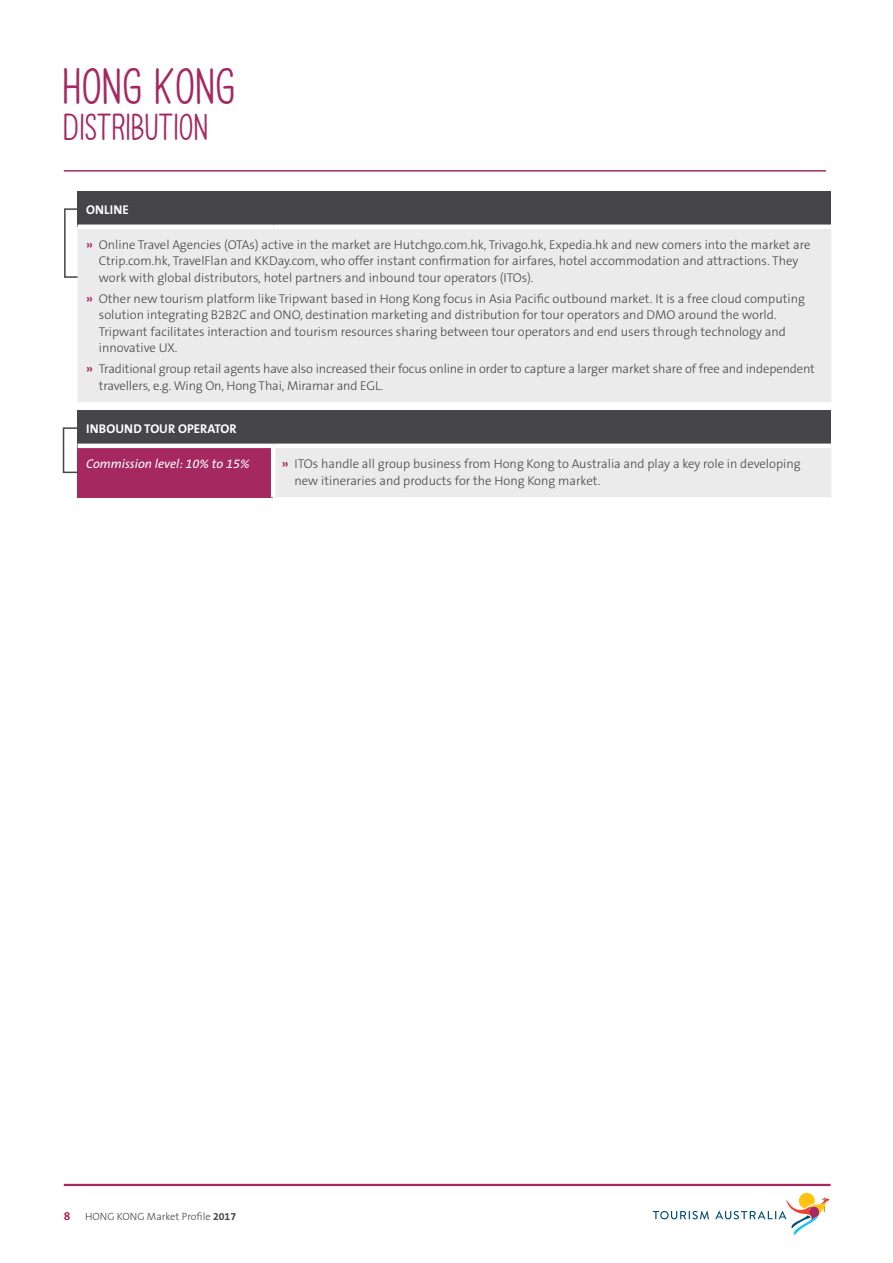
<style>
.page{position:relative;width:893px;height:1263px;background:#fff}
.page>*{position:absolute;margin:0;border:0;box-sizing:border-box;transform-origin:0 0}
.t1{font:700 45px "TAHAVEANICEDAY Basic";color:#a52960}
.t2{font:700 33px "TAHAVEANICEDAY Basic";color:#a52960}
.t3{font:300 12.75px/16.5px "The Sans B3";color:#464547}
.t4{font:700 12.75px "The Sans B7";color:#fff}
.t5{font:italic 12.75px "The Sans B5 Plain";color:#fff}
.t6{font:300 10.5px "The Sans B3";color:#464547}
.s1{font-family:"The Sans B7";font-weight:700;color:#a52960}
.s2{font-family:"The Sans B7";font-weight:700;font-size:12px;color:#a52960}
.s3{font-family:"The Sans B7";font-weight:700}
</style>
<div class="page">
<hr style="left:64px;top:1184px;width:767px;height:2px;background:#a52960">
<svg style="left:653px;top:1211px;width:56px;height:8px"></svg>
<svg style="left:715px;top:1193px;width:114px;height:42px"></svg>
<hr style="left:64px;top:170px;width:762px;height:2px;background:#a52960">
<div style="left:63px;top:427px;width:30px;height:46px;border:2px solid #464547"></div>
<div style="left:64px;top:208px;width:31px;height:70px;border:2px solid #464547"></div>
<div style="left:78px;top:192px;width:753px;height:35px;background:#464547"></div>
<div style="left:78px;top:229px;width:753px;height:268px;background:#ebebec"></div>
<div style="left:78px;top:411px;width:753px;height:35px;background:#464547"></div>
<div style="left:78px;top:446px;width:195px;height:51px;background:#a52960"></div>
<hr style="left:78px;top:225px;width:195px;height:4px;background:#fff">
<hr style="left:273px;top:225px;width:558px;height:4px;background:#fff">
<hr style="left:78px;top:444px;width:195px;height:4px;background:#fff">
<hr style="left:273px;top:444px;width:558px;height:4px;background:#fff">
<hr style="left:271px;top:448px;width:4px;height:49px;background:#fff">
<h1 class="t1" style="left:64px;top:60px;width:176px">HONG KONG</h1>
<h2 class="t2" style="left:64px;top:107px;width:147px">DISTRIBUTION</h2>
<p class="t4" style="left:86px;top:203px;width:44px">ONLINE</p>
<p class="t3" style="left:99px;top:237px;width:713px;text-indent:-13px"><span class="s1">»</span> Online Travel Agencies (OTAs) active in the market are Hutchgo.com.hk, Trivago.hk, Expedia.hk and new comers into the market are<br>Ctrip.com.hk, TravelFlan and KKDay.com, who offer instant confirmation for airfares, hotel accommodation and attractions. They work with global distributors, hotel partners and inbound tour operators (ITOs).</p>
<p class="t3" style="left:99px;top:291px;width:708px;text-indent:-13px"><span class="s1">»</span> Other new tourism platform like Tripwant based in Hong Kong focus in Asia Pacific outbound market. It is a free cloud computing solution integrating B2B2C and ONO, destination marketing and distribution for tour operators and DMO around the world.<br>Tripwant facilitates interaction and tourism resources sharing between tour operators and end users through technology and innovative UX.</p>
<p class="t3" style="left:99px;top:361px;width:718px;text-indent:-13px"><span class="s1">»</span> Traditional group retail agents have also increased their focus online in order to capture a larger market share of free and independent travellers, e.g. Wing On, Hong Thai, Miramar and EGL.</p>
<p class="t4" style="left:86px;top:422px;width:152px">INBOUND TOUR OPERATOR</p>
<p class="t5" style="left:86px;top:457px;width:165px">Commission level: 10% to 15%</p>
<p class="t3" style="left:294px;top:456px;width:508px;text-indent:-13px"><span class="s1">»</span> ITOs handle all group business from Hong Kong to Australia and play a key role in developing new itineraries and products for the Hong Kong market.</p>
<p class="t6" style="left:64px;top:1211px;width:174px"><span class="s2">8</span> HONG KONG Market Profile <span class="s3">2017</span></p>
</div>
